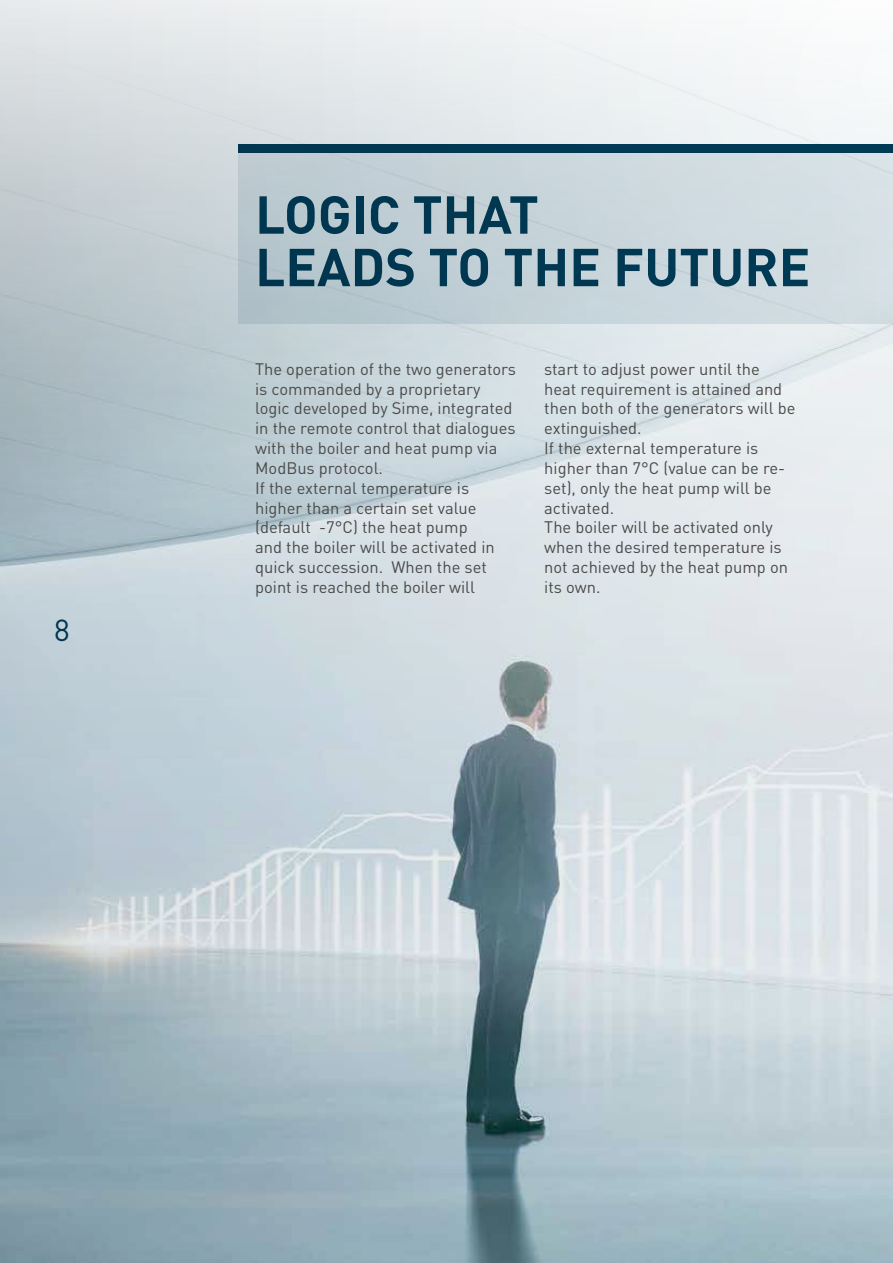
<style>
.page{position:relative;width:893px;height:1263px;background:#fff}
.page>*{position:absolute;margin:0;border:0;box-sizing:border-box;transform-origin:0 0}
.t1{font:700 52.5px/52.5px "DIN";color:#003d58}
.t2{font:30px "DIN";color:#003d58}
.t3{font:16.5px/19.8px "DIN";color:#4a4a49}
</style>
<div class="page">
<img style="left:0;top:0;width:893px;height:1263px">
<h2 class="t2" style="left:54px;top:611px;width:17px">8</h2>
<h1 class="t1" style="left:255px;top:186px;width:422px">LOGIC THAT<br>LEADS TO THE FUTURE</h1>
<p class="t3" style="left:255px;top:359px;width:262px">The operation of the two generators is commanded by a proprietary logic developed by Sime, integrated in the remote control that dialogues with the boiler and heat pump via<br>ModBus protocol.<br>If the external temperature is higher than a certain set value (default -7°C) the heat pump<br>and the boiler will be activated in quick succession. When the set point is reached the boiler will</p>
<p class="t3" style="left:544px;top:359px;width:253px">start to adjust power until the heat requirement is attained and then both of the generators will be extinguished.<br>If the external temperature is higher than 7°C (value can be re&shy;set), only the heat pump will be activated.<br>The boiler will be activated only when the desired temperature is not achieved by the heat pump on its own.</p>
</div>
